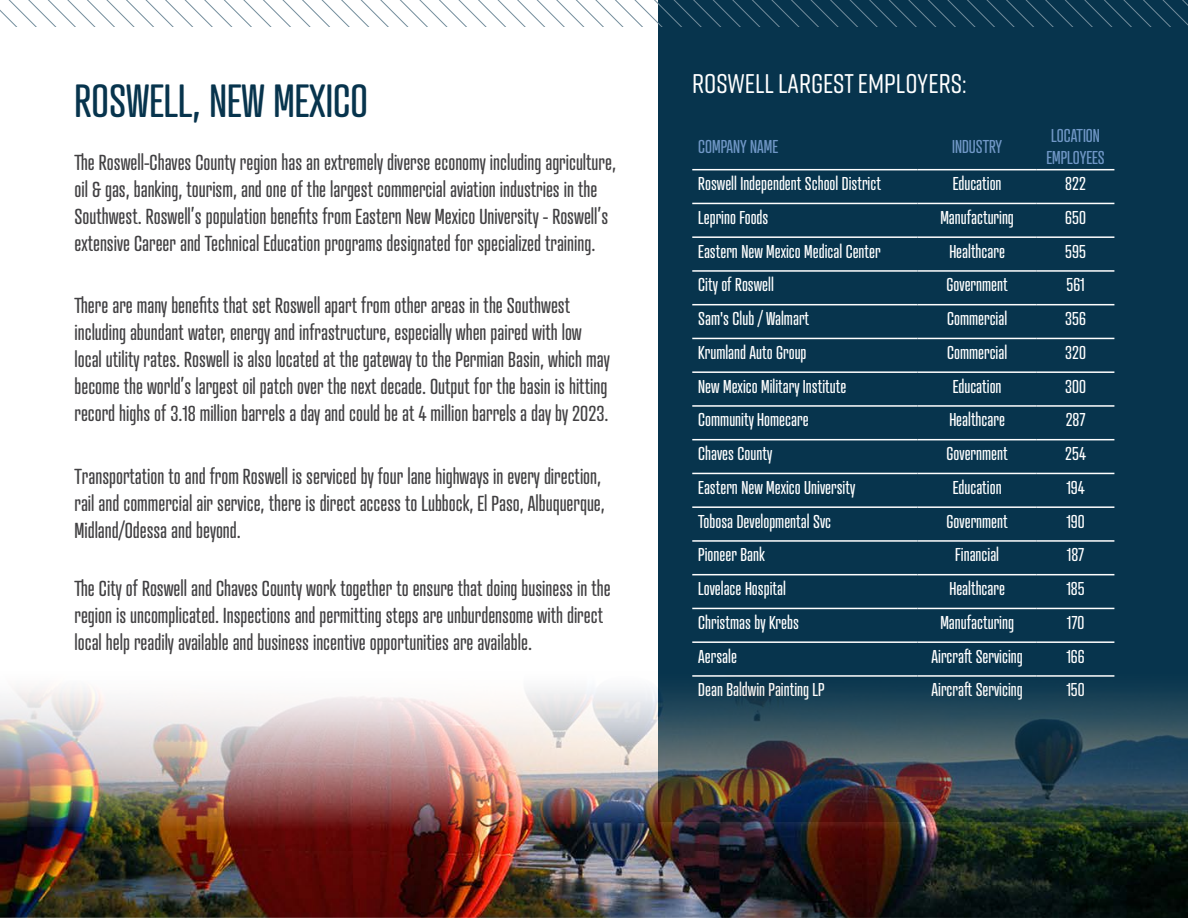
<style>
.page{position:relative;width:1188px;height:918px;background:#fff}
.page>*{position:absolute;margin:0;border:0;box-sizing:border-box;transform-origin:0 0}
.t1{font:45px "Atrament";color:#07344d}
.t2{font:500 27px "Rift Soft";color:#fff}
.t3{font:21px/27px "Atrament";color:#414042}
.t4{font:18px "Atrament";color:#fff}
.t5{font:18px/21.6px "Atrament";color:#7097c6}
</style>
<div class="page">
<div style="left:659px;top:0;width:529px;height:822px;background:#07344d"></div>
<svg style="left:0;top:0;width:1188px;height:27px"></svg>
<hr style="left:692px;top:169px;width:226px;height:1px;background:#fff">
<hr style="left:918px;top:169px;width:119px;height:1px;background:#fff">
<hr style="left:1037px;top:169px;width:77px;height:1px;background:#fff">
<hr style="left:692px;top:203px;width:226px;height:1px;background:#fff">
<hr style="left:918px;top:203px;width:119px;height:1px;background:#fff">
<hr style="left:1037px;top:203px;width:77px;height:1px;background:#fff">
<hr style="left:692px;top:236px;width:226px;height:2px;background:#fff">
<hr style="left:918px;top:236px;width:119px;height:2px;background:#fff">
<hr style="left:1037px;top:236px;width:77px;height:2px;background:#fff">
<hr style="left:692px;top:270px;width:226px;height:2px;background:#fff">
<hr style="left:918px;top:270px;width:119px;height:2px;background:#fff">
<hr style="left:1037px;top:270px;width:77px;height:2px;background:#fff">
<hr style="left:692px;top:304px;width:226px;height:1px;background:#fff">
<hr style="left:918px;top:304px;width:119px;height:1px;background:#fff">
<hr style="left:1037px;top:304px;width:77px;height:1px;background:#fff">
<hr style="left:692px;top:338px;width:226px;height:1px;background:#fff">
<hr style="left:918px;top:338px;width:119px;height:1px;background:#fff">
<hr style="left:1037px;top:338px;width:77px;height:1px;background:#fff">
<hr style="left:692px;top:371px;width:226px;height:2px;background:#fff">
<hr style="left:918px;top:371px;width:119px;height:2px;background:#fff">
<hr style="left:1037px;top:371px;width:77px;height:2px;background:#fff">
<hr style="left:692px;top:405px;width:226px;height:2px;background:#fff">
<hr style="left:918px;top:405px;width:119px;height:2px;background:#fff">
<hr style="left:1037px;top:405px;width:77px;height:2px;background:#fff">
<hr style="left:692px;top:439px;width:226px;height:1px;background:#fff">
<hr style="left:918px;top:439px;width:119px;height:1px;background:#fff">
<hr style="left:1037px;top:439px;width:77px;height:1px;background:#fff">
<hr style="left:692px;top:473px;width:226px;height:1px;background:#fff">
<hr style="left:918px;top:473px;width:119px;height:1px;background:#fff">
<hr style="left:1037px;top:473px;width:77px;height:1px;background:#fff">
<hr style="left:692px;top:506px;width:226px;height:2px;background:#fff">
<hr style="left:918px;top:506px;width:119px;height:2px;background:#fff">
<hr style="left:1037px;top:506px;width:77px;height:2px;background:#fff">
<hr style="left:692px;top:540px;width:226px;height:2px;background:#fff">
<hr style="left:918px;top:540px;width:119px;height:2px;background:#fff">
<hr style="left:1037px;top:540px;width:77px;height:2px;background:#fff">
<hr style="left:692px;top:574px;width:226px;height:1px;background:#fff">
<hr style="left:918px;top:574px;width:119px;height:1px;background:#fff">
<hr style="left:1037px;top:574px;width:77px;height:1px;background:#fff">
<hr style="left:692px;top:608px;width:226px;height:1px;background:#fff">
<hr style="left:918px;top:608px;width:119px;height:1px;background:#fff">
<hr style="left:1037px;top:608px;width:77px;height:1px;background:#fff">
<hr style="left:692px;top:641px;width:226px;height:2px;background:#fff">
<hr style="left:918px;top:641px;width:119px;height:2px;background:#fff">
<hr style="left:1037px;top:641px;width:77px;height:2px;background:#fff">
<img style="left:0;top:670px;width:1188px;height:248px">
<h1 class="t1" style="left:75px;top:73px;width:295px">ROSWELL, NEW MEXICO</h1>
<p class="t3" style="left:75px;top:148px;width:543px">The Roswell-Chaves County region has an extremely diverse economy including agriculture, oil &amp; gas, banking, tourism, and one of the largest commercial aviation industries in the Southwest. Roswell’s population benefits from Eastern New Mexico University - Roswell’s extensive Career and Technical Education programs designated for specialized training.</p>
<p class="t3" style="left:75px;top:292px;width:537px">There are many benefits that set Roswell apart from other areas in the Southwest including abundant water, energy and infrastructure, especially when paired with low local utility rates. Roswell is also located at the gateway to the Permian Basin, which may become the world’s largest oil patch over the next decade. Output for the basin is hitting record highs of 3.18 million barrels a day and could be at 4 million barrels a day by 2023.</p>
<p class="t3" style="left:75px;top:463px;width:532px">Transportation to and from Roswell is serviced by four lane highways in every direction, rail and commercial air service, there is direct access to Lubbock, El Paso, Albuquerque,<br>Midland/Odessa and beyond.</p>
<p class="t3" style="left:75px;top:575px;width:538px">The City of Roswell and Chaves County work together to ensure that doing business in the region is uncomplicated. Inspections and permitting steps are unburdensome with direct local help readily available and business incentive opportunities are available.</p>
<p class="t2" style="left:692px;top:65px;width:276px">ROSWELL LARGEST EMPLOYERS:</p>
<p class="t5" style="left:698px;top:135px;width:81px">COMPANY NAME</p>
<p class="t5" style="left:952px;top:135px;width:52px">INDUSTRY</p>
<p class="t5" style="left:1046px;top:125px;width:60px">LOCATION<br>EMPLOYEES</p>
<p class="t4" style="left:698px;top:173px;width:184px">Roswell Independent School District</p>
<p class="t4" style="left:953px;top:173px;width:50px">Education</p>
<p class="t4" style="left:1065px;top:173px;width:22px">822</p>
<p class="t4" style="left:698px;top:206px;width:72px">Leprino Foods</p>
<p class="t4" style="left:940px;top:206px;width:75px">Manufacturing</p>
<p class="t4" style="left:1065px;top:206px;width:22px">650</p>
<p class="t4" style="left:698px;top:240px;width:184px">Eastern New Mexico Medical Center</p>
<p class="t4" style="left:949px;top:240px;width:57px">Healthcare</p>
<p class="t4" style="left:1065px;top:240px;width:22px">595</p>
<p class="t4" style="left:698px;top:274px;width:77px">City of Roswell</p>
<p class="t4" style="left:947px;top:274px;width:63px">Government</p>
<p class="t4" style="left:1067px;top:274px;width:20px">561</p>
<p class="t4" style="left:698px;top:308px;width:112px">Sam's Club / Walmart</p>
<p class="t4" style="left:947px;top:308px;width:62px">Commercial</p>
<p class="t4" style="left:1065px;top:308px;width:22px">356</p>
<p class="t4" style="left:698px;top:341px;width:110px">Krumland Auto Group</p>
<p class="t4" style="left:947px;top:341px;width:62px">Commercial</p>
<p class="t4" style="left:1065px;top:341px;width:22px">320</p>
<p class="t4" style="left:698px;top:375px;width:150px">New Mexico Military Institute</p>
<p class="t4" style="left:953px;top:375px;width:50px">Education</p>
<p class="t4" style="left:1065px;top:375px;width:22px">300</p>
<p class="t4" style="left:698px;top:409px;width:112px">Community Homecare</p>
<p class="t4" style="left:949px;top:409px;width:57px">Healthcare</p>
<p class="t4" style="left:1066px;top:409px;width:21px">287</p>
<p class="t4" style="left:698px;top:443px;width:75px">Chaves County</p>
<p class="t4" style="left:947px;top:443px;width:63px">Government</p>
<p class="t4" style="left:1065px;top:443px;width:22px">254</p>
<p class="t4" style="left:698px;top:476px;width:158px">Eastern New Mexico University</p>
<p class="t4" style="left:953px;top:476px;width:50px">Education</p>
<p class="t4" style="left:1067px;top:476px;width:20px">194</p>
<p class="t4" style="left:698px;top:510px;width:134px">Tobosa Developmental Svc</p>
<p class="t4" style="left:947px;top:510px;width:63px">Government</p>
<p class="t4" style="left:1067px;top:510px;width:20px">190</p>
<p class="t4" style="left:698px;top:544px;width:68px">Pioneer Bank</p>
<p class="t4" style="left:955px;top:544px;width:45px">Financial</p>
<p class="t4" style="left:1067px;top:544px;width:19px">187</p>
<p class="t4" style="left:698px;top:578px;width:89px">Lovelace Hospital</p>
<p class="t4" style="left:949px;top:578px;width:57px">Healthcare</p>
<p class="t4" style="left:1067px;top:578px;width:20px">185</p>
<p class="t4" style="left:698px;top:611px;width:102px">Christmas by Krebs</p>
<p class="t4" style="left:940px;top:611px;width:75px">Manufacturing</p>
<p class="t4" style="left:1067px;top:611px;width:19px">170</p>
<p class="t4" style="left:698px;top:645px;width:40px">Aersale</p>
<p class="t4" style="left:932px;top:645px;width:93px">Aircraft Servicing</p>
<p class="t4" style="left:1067px;top:645px;width:20px">166</p>
<p class="t4" style="left:698px;top:679px;width:128px">Dean Baldwin Painting LP</p>
<p class="t4" style="left:932px;top:679px;width:93px">Aircraft Servicing</p>
<p class="t4" style="left:1067px;top:679px;width:20px">150</p>
</div>
